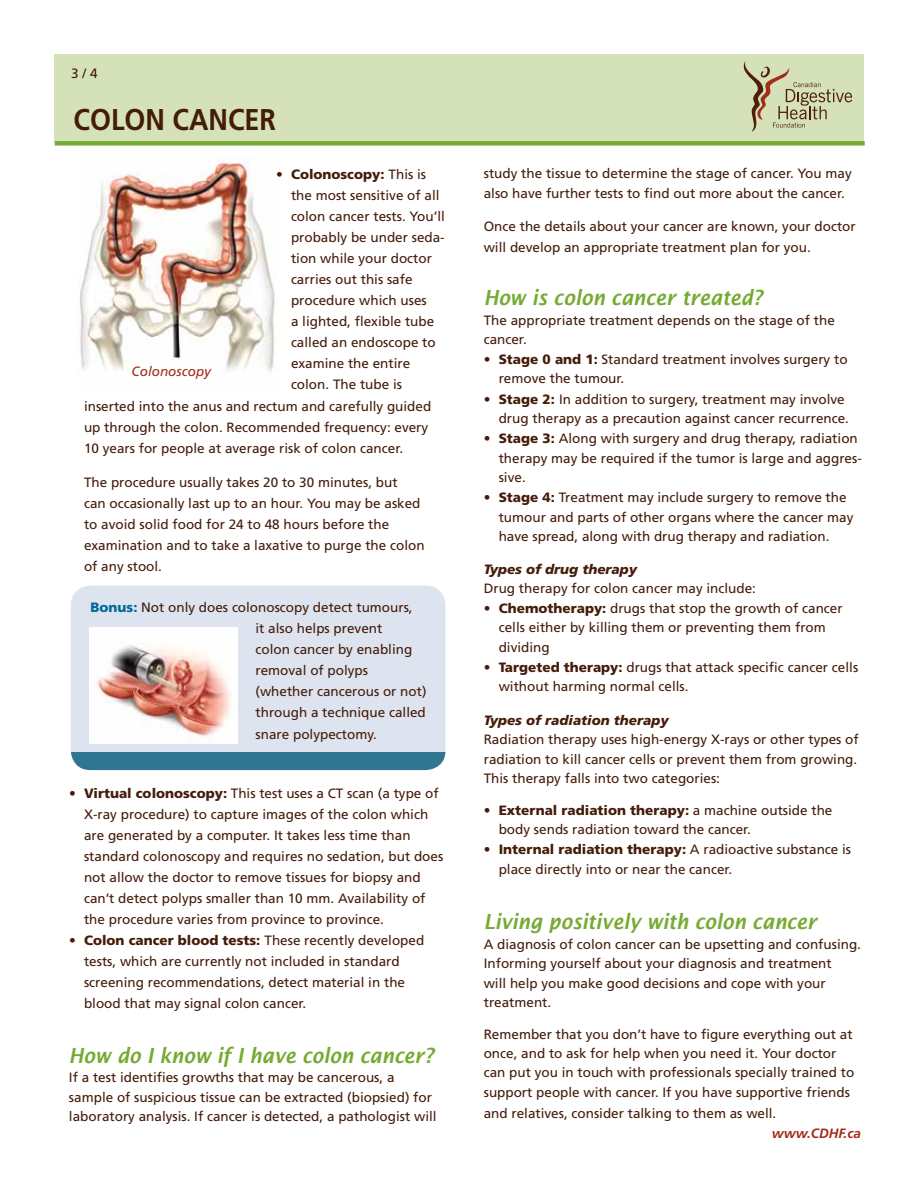
<style>
.page{position:relative;width:918px;height:1188px;background:#fff}
.page>*{position:absolute;margin:0;border:0;box-sizing:border-box;transform-origin:0 0}
.t1{font:700 30px "Frutiger";color:#441c09;scale:.9 1}
.t2{font:italic 600 21px "Lucida Sans";color:#76aa33;scale:.9 1}
.t3{font:13.5px/19.5px "Frutiger";color:#441c09}
.t4{font:italic 900 13.5px "Frutiger";color:#441c09}
.t5{font:italic 700 13.5px "Frutiger";color:#a12d19}
.t6{font:900 13.5px "Frutiger";color:#441c09}
.t7{font:italic 13.5px "Frutiger";color:#a12d19}
.s1{font-weight:400}
.s2{font-weight:900;color:#006997}
.s3{font-weight:900}
.s4{color:#fff}
</style>
<div class="page">
<img style="left:80px;top:157px;width:195px;height:214px">
<div style="left:54px;top:54px;width:810px;height:88px;background:#d5e2b9"></div>
<div style="left:55px;top:141px;width:810px;height:5px;background:#76aa33"></div>
<svg style="left:743px;top:61px;width:109px;height:71px"></svg>
<div style="left:71px;top:586px;width:374px;height:184px;background:#dee4ef;border-radius:20px"></div>
<div style="left:71px;top:752px;width:374px;height:18px;background:#2f7693"></div>
<img style="left:89px;top:628px;width:148px;height:115px">
<p class="t3" style="left:71px;top:63px;width:28px">3 / 4</p>
<h1 class="t1" style="left:74px;top:101px;width:226px">COLON CANCER</h1>
<p class="t6" style="left:276px;top:166px;width:152px"><span class="s1">•</span> Colonoscopy: <span class="s1">This is</span></p>
<p class="t3" style="left:291px;top:186px;width:150px">the most sensitive of all</p>
<p class="t3" style="left:291px;top:207px;width:155px">colon cancer tests. You’ll</p>
<p class="t3" style="left:291px;top:228px;width:155px">probably be under seda-</p>
<p class="t3" style="left:291px;top:249px;width:143px">tion while your doctor</p>
<p class="t3" style="left:291px;top:270px;width:123px">carries out this safe</p>
<p class="t3" style="left:291px;top:291px;width:137px">procedure which uses</p>
<p class="t3" style="left:291px;top:312px;width:145px">a lighted, flexible tube</p>
<p class="t3" style="left:291px;top:333px;width:146px">called an endoscope to</p>
<p class="t3" style="left:291px;top:354px;width:121px">examine the entire</p>
<p class="t3" style="left:291px;top:375px;width:113px">colon. The tube is</p>
<p class="t3" style="left:84px;top:396px;width:349px">inserted into the anus and rectum and carefully guided</p>
<p class="t3" style="left:84px;top:417px;width:346px">up through the colon. Recommended frequency: every</p>
<p class="t3" style="left:84px;top:438px;width:321px">10 years for people at average risk of colon cancer.</p>
<p class="t3" style="left:84px;top:472px;width:342px;line-height:21px">The procedure usually takes 20 to 30 minutes, but<br>can occasionally last up to an hour. You may be asked to avoid solid food for 24 to 48 hours before the examination and to take a laxative to purge the colon of any stool.</p>
<p class="t7" style="left:132px;top:363px;width:81px">Colonoscopy</p>
<p class="t3" style="left:256px;top:597px;width:173px;line-height:21px;text-indent:-165px"><span class="s2">Bonus:</span> Not only does colonoscopy detect tumours,<br>it also helps prevent<br>colon cancer by enabling removal of polyps (whether cancerous or not) through a technique called snare polypectomy.</p>
<p class="t3" style="left:84px;top:783px;width:361px;line-height:20.9px;text-indent:-15px">• <span class="s3">Virtual colonoscopy:</span> This test uses a CT scan (a type of X-ray procedure) to capture images of the colon which are generated by a computer. It takes less time than standard colonoscopy and requires no sedation, but does not allow the doctor to remove tissues for biopsy and can’t detect polyps smaller than 10 mm. Availability of the procedure varies from province to province.</p>
<p class="t3" style="left:84px;top:930px;width:342px;line-height:21px;text-indent:-15px">• <span class="s3">Colon cancer blood tests:</span> These recently developed tests, which are currently not included in standard screening recommendations, detect material in the blood that may signal colon cancer.</p>
<h2 class="t2" style="left:69px;top:1043px;width:407px">How do I know if I have colon cancer?</h2>
<p class="t3" style="left:69px;top:1068px;width:369px">If a test identifies growths that may be cancerous, a sample of suspicious tissue can be extracted (biopsied) for laboratory analysis. If cancer is detected, a pathologist will</p>
<p class="t3" style="left:484px;top:164px;width:370px">study the tissue to determine the stage of cancer. You may also have further tests to find out more about the cancer.</p>
<p class="t3" style="left:484px;top:216px;width:374px;line-height:21px">Once the details about your cancer are known, your doctor will develop an appropriate treatment plan for you.</p>
<h2 class="t2" style="left:484px;top:286px;width:311px">How is colon cancer treated?</h2>
<p class="t3" style="left:484px;top:311px;width:353px">The appropriate treatment depends on the stage of the cancer.</p>
<p class="t3" style="left:499px;top:350px;width:350px;text-indent:-15px">• <span class="s3">Stage 0 and 1:</span> Standard treatment involves surgery to remove the tumour.</p>
<p class="t3" style="left:499px;top:389px;width:352px;text-indent:-15px">• <span class="s3">Stage 2:</span> In addition to surgery, treatment may involve drug therapy as a precaution against cancer recurrence.</p>
<p class="t3" style="left:499px;top:429px;width:365px;text-indent:-15px">• <span class="s3">Stage 3:</span> Along with surgery and drug therapy, radiation therapy may be required if the tumor is large and aggres&shy;sive.</p>
<p class="t3" style="left:499px;top:488px;width:356px;text-indent:-15px">• <span class="s3">Stage 4:</span> Treatment may include surgery to remove the tumour and parts of other organs where the cancer may have spread, along with drug therapy and radiation.</p>
<p class="t4" style="left:484px;top:561px;width:155px">Types of drug therapy</p>
<p class="t3" style="left:484px;top:579px;width:274px">Drug therapy for colon cancer may include:</p>
<p class="t3" style="left:499px;top:598px;width:345px;text-indent:-15px">• <span class="s3">Chemotherapy:</span> drugs that stop the growth of cancer cells either by killing them or preventing them from dividing</p>
<p class="t3" style="left:499px;top:657px;width:361px;text-indent:-15px">• <span class="s3">Targeted therapy:</span> drugs that attack specific cancer cells without harming normal cells.</p>
<p class="t4" style="left:484px;top:712px;width:186px">Types of radiation therapy</p>
<p class="t3" style="left:484px;top:730px;width:377px;text-align:justify">Radiation therapy uses high-energy X-rays or other types of radiation to kill cancer cells or prevent them from growing.<br>This therapy falls into two categories:</p>
<p class="t3" style="left:499px;top:800px;width:335px;text-indent:-15px">• <span class="s3">External radiation therapy:</span> a machine outside the body sends radiation toward the cancer.</p>
<p class="t3" style="left:499px;top:840px;width:354px;text-indent:-15px">• <span class="s3">Internal radiation therapy:</span> A radioactive substance is place directly into or near the cancer.</p>
<h2 class="t2" style="left:484px;top:910px;width:372px">Living positively with colon cancer</h2>
<p class="t3" style="left:484px;top:934px;width:379px">A diagnosis of colon cancer can be upsetting and confusing.<br>Informing yourself about your diagnosis and treatment<br>will help you make good decisions and cope with your treatment.</p>
<p class="t3" style="left:484px;top:1024px;width:372px">Remember that you don’t have to figure everything out at once, and to ask for help when you need it. Your doctor can put you in touch with professionals specially trained to support people with cancer. If you have supportive friends</p>
<p class="t3" style="left:484px;top:1104px;width:294px">and relatives, consider talking to them as well.</p>
<p class="t5" style="left:737px;top:1125px;width:131px"><span class="s4">&lt;http://</span>www.cdhf.ca<span class="s4">&gt;</span></p>
</div>
